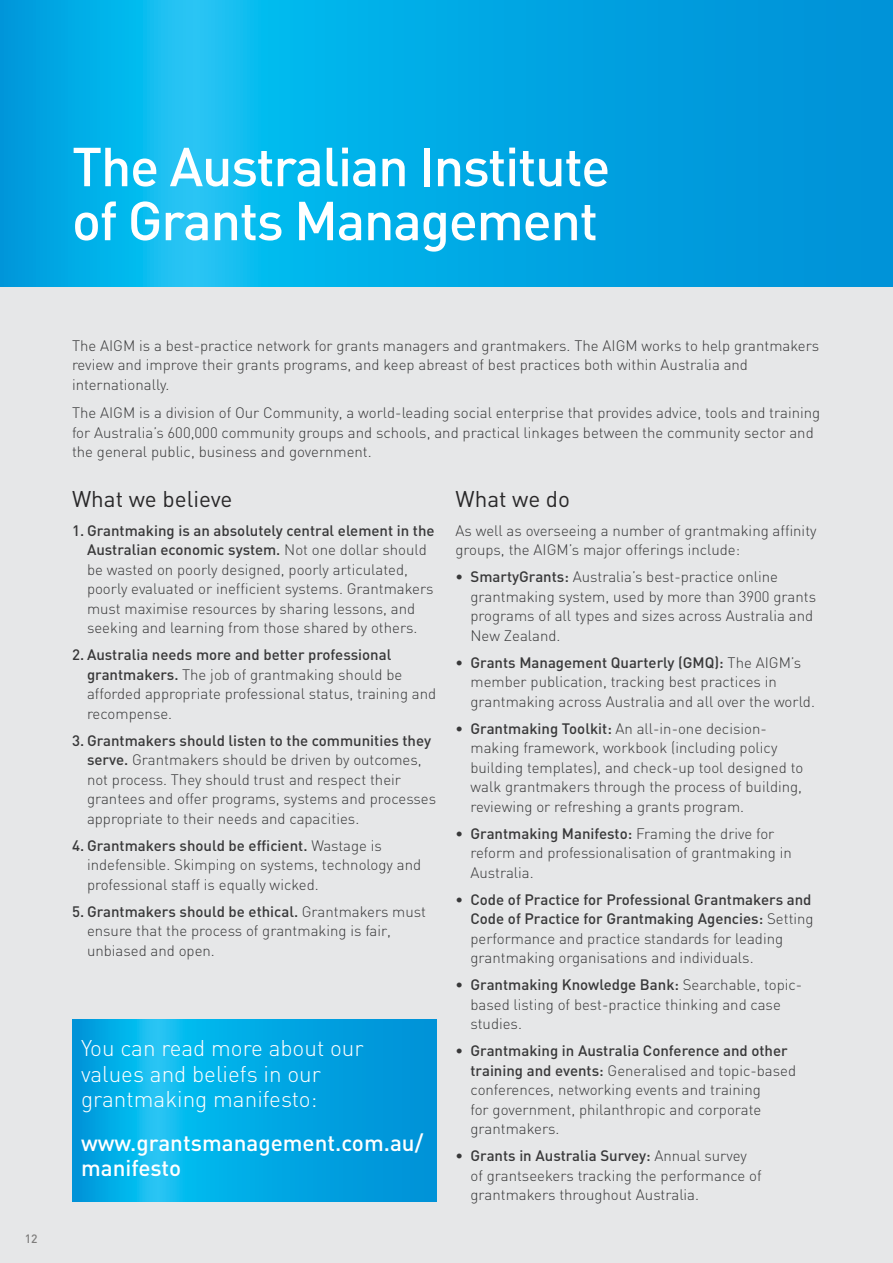
<style>
.page{position:relative;width:893px;height:1263px;background:#fff}
.page>*{position:absolute;margin:0;border:0;box-sizing:border-box;transform-origin:0 0}
.t1{font:500 54px/54px "DIN";letter-spacing:-.025em;color:#fff}
.t2{font:300 22.5px/25.5px "DIN";color:#fff}
.t3{font:500 22.5px/25.5px "DIN";color:#fff}
.t4{font:22.5px "DIN";color:#292829}
.t5{font:300 15px/19.5px "DIN";color:#383839}
.t6{font:500 12px "DIN";color:#7e7d7c}
.s1{font-weight:500}
</style>
<div class="page">
<div style="left:0;top:287px;width:893px;height:976px;background:#e6e7e8"></div>
<svg style="left:73px;top:1019px;width:364px;height:183px;background:#03a8e3"></svg>
<svg style="left:0;top:0;width:893px;height:287px;background:#03a8e4"></svg>
<p class="t6" style="left:25px;top:1231px;width:14px">12</p>
<h1 class="t1" style="left:72px;top:138px;width:540px">The Australian Institute of Grants Management</h1>
<p class="t5" style="left:72px;top:336px;width:749px">The AIGM is a best-practice network for grants managers and grantmakers. The AIGM works to help grantmakers review and improve their grants programs, and keep abreast of best practices both within Australia and internationally.</p>
<p class="t5" style="left:72px;top:403px;width:750px">The AIGM is a division of Our Community, a world-leading social enterprise that provides advice, tools and training for Australia’s 600,000 community groups and schools, and practical linkages between the community sector and the general public, business and government.</p>
<h2 class="t4" style="left:455px;top:485px;width:116px">What we do</h2>
<p class="t5" style="left:455px;top:520px;width:363px">As well as overseeing a number of grantmaking affinity groups, the AIGM’s major offerings include:</p>
<p class="t5" style="left:470px;top:567px;width:347px;text-indent:-15px"><span class="s1">• SmartyGrants:</span> Australia’s best-practice online grantmaking system, used by more than 3900 grants programs of all types and sizes across Australia and New Zealand.</p>
<p class="t5" style="left:470px;top:652px;width:346px;text-indent:-15px"><span class="s1">• Grants Management Quarterly (GMQ):</span> The AIGM’s member publication, tracking best practices in grantmaking across Australia and all over the world.</p>
<p class="t5" style="left:470px;top:718px;width:334px;text-indent:-15px"><span class="s1">• Grantmaking Toolkit:</span> An all-in-one decision&shy;making framework, workbook (including policy building templates), and check-up tool designed to walk grantmakers through the process of building, reviewing or refreshing a grants program.</p>
<p class="t5" style="left:470px;top:823px;width:323px;text-indent:-15px"><span class="s1">• Grantmaking Manifesto:</span> Framing the drive for reform and professionalisation of grantmaking in<br>Australia.</p>
<p class="t5" style="left:470px;top:889px;width:345px;text-indent:-15px"><span class="s1">• Code of Practice for Professional Grantmakers and Code of Practice for Grantmaking Agencies:</span> Setting performance and practice standards for leading grantmaking organisations and individuals.</p>
<p class="t5" style="left:470px;top:975px;width:333px;text-indent:-15px"><span class="s1">• Grantmaking Knowledge Bank:</span> Searchable, topic&shy;based listing of best-practice thinking and case studies.</p>
<p class="t5" style="left:470px;top:1041px;width:327px;text-indent:-15px"><span class="s1">• Grantmaking in Australia Conference and other training and events:</span> Generalised and topic-based conferences, networking events and training<br>for government, philanthropic and corporate grantmakers.</p>
<p class="t5" style="left:470px;top:1146px;width:293px;text-indent:-15px"><span class="s1">• Grants in Australia Survey:</span> Annual survey of grantseekers tracking the performance of grantmakers throughout Australia.</p>
<h2 class="t4" style="left:72px;top:485px;width:162px">What we believe</h2>
<p class="t5" style="left:87px;top:520px;width:349px;text-indent:-15px"><span class="s1">1. Grantmaking is an absolutely central element in the Australian economic system.</span> Not one dollar should be wasted on poorly designed, poorly articulated, poorly evaluated or inefficient systems. Grantmakers must maximise resources by sharing lessons, and seeking and learning from those shared by others.</p>
<p class="t5" style="left:87px;top:645px;width:351px;text-indent:-15px"><span class="s1">2. Australia needs more and better professional grantmakers.</span> The job of grantmaking should be afforded appropriate professional status, training and recompense.</p>
<p class="t5" style="left:87px;top:730px;width:351px;text-indent:-15px"><span class="s1">3. Grantmakers should listen to the communities they serve.</span> Grantmakers should be driven by outcomes, not process. They should trust and respect their grantees and offer programs, systems and processes appropriate to their needs and capacities.</p>
<p class="t5" style="left:87px;top:835px;width:336px;text-indent:-15px"><span class="s1">4. Grantmakers should be efficient.</span> Wastage is indefensible. Skimping on systems, technology and professional staff is equally wicked.</p>
<p class="t5" style="left:87px;top:901px;width:340px;text-indent:-15px"><span class="s1">5. Grantmakers should be ethical.</span> Grantmakers must ensure that the process of grantmaking is fair, unbiased and open.</p>
<h2 class="t2" style="left:81px;top:1035px;width:284px">You can read more about our values and beliefs in our grantmaking manifesto:</h2>
<h2 class="t3" style="left:81px;top:1129px;width:344px">www.grantsmanagement.com.au/ manifesto</h2>
</div>
